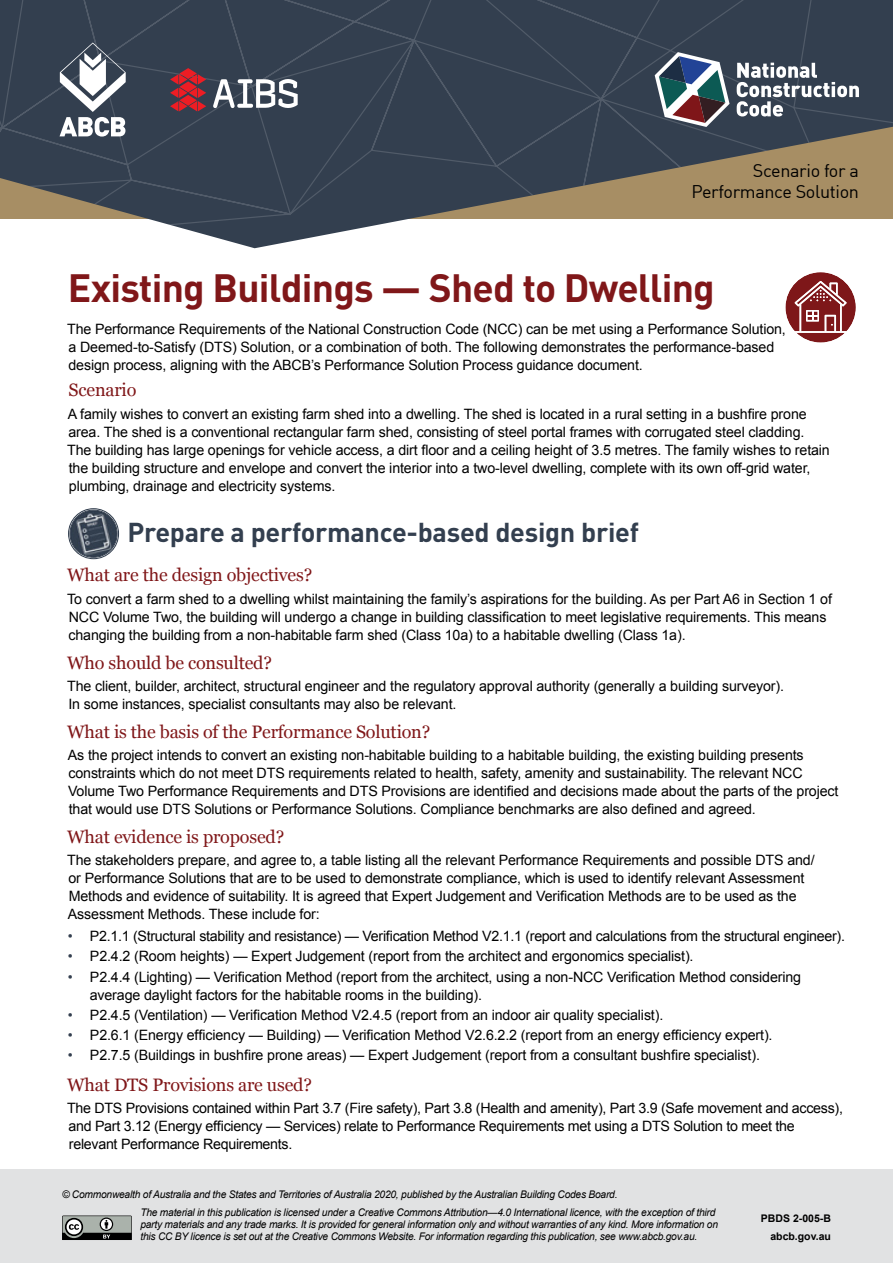
<style>
.page{position:relative;width:893px;height:1263px;background:#fff}
.page>*{position:absolute;margin:0;border:0;box-sizing:border-box;transform-origin:0 0}
.t1{font:700 39px "DIN Pro";letter-spacing:-.02em;color:#801719}
.Heading_1{font:700 27px "DIN Pro";letter-spacing:-.01em;color:#333f4f}
.Heading_2{font:18px "Georgia";letter-spacing:-.01em;color:#801719}
.t2{font:18px/21px "DIN";letter-spacing:-.02em;color:#000;text-align:right}
.List_Paragraph{font:14.25px/18px "Arial";letter-spacing:-.01em;color:#000}
.Text{font:italic 10.5px/12px "Arial";letter-spacing:-.02em;color:#000}
.Text-2{font:700 10.5px "Arial";color:#000}
.s1{color:#333f4f}
</style>
<div class="page">
<svg style="left:0;top:0;width:893px;height:248px;background:#595f65"></svg>
<svg style="left:655px;top:52px;width:74px;height:75px"></svg>
<svg style="left:737px;top:63px;width:122px;height:53px"></svg>
<svg style="left:60px;top:43px;width:66px;height:94px"></svg>
<img style="left:70px;top:510px;width:47px;height:47px;border-radius:23px">
<div style="left:68px;top:508px;width:51px;height:51px;border:1px solid #333f4f;border-radius:50%"></div>
<div style="left:70px;top:510px;width:47px;height:47px;border:1px solid #333f4f;border-radius:50%"></div>
<svg style="left:213px;top:79px;width:85px;height:29px"></svg>
<svg style="left:170px;top:68px;width:36px;height:43px;background:#942d38"></svg>
<svg style="left:785px;top:272px;width:71px;height:71px"></svg>
<div style="left:0;top:1169px;width:893px;height:94px;background:#e1e2e3"></div>
<svg style="left:62px;top:1215px;width:70px;height:25px;background:#757975"></svg>
<p class="t2" style="left:691px;top:160px;width:169px">Scenario for a<br>Performance Solution</p>
<h1 class="t1" style="left:68px;top:261px;width:648px">Existing Buildings — Shed to Dwelling</h1>
<p class="List_Paragraph" style="left:67px;top:320px;width:720px">The Performance Requirements of the National Construction Code (NCC) can be met using a Performance Solution, a Deemed-to-Satisfy (DTS) Solution, or a combination of both. The following demonstrates the performance-based design process, aligning with the ABCB’s Performance Solution Process guidance document.</p>
<p class="Heading_2" style="left:69px;top:377px;width:69px">Scenario</p>
<p class="List_Paragraph" style="left:67px;top:405px;width:764px">A family wishes to convert an existing farm shed into a dwelling. The shed is located in a rural setting in a bushfire prone area. The shed is a conventional rectangular farm shed, consisting of steel portal frames with corrugated steel cladding.<br>The building has large openings for vehicle access, a dirt floor and a ceiling height of 3.5 metres. The family wishes to retain the building structure and envelope and convert the interior into a two-level dwelling, complete with its own off-grid water, plumbing, drainage and electricity systems.</p>
<p class="Heading_1" style="left:128px;top:514px;width:513px">Prepare a performance-based design brief</p>
<p class="Heading_2" style="left:67px;top:562px;width:247px">What are the design objectives?</p>
<p class="List_Paragraph" style="left:67px;top:590px;width:766px">To convert a farm shed to a dwelling whilst maintaining the family’s aspirations for the building. As per Part A6 in Section 1 of<br>NCC Volume Two, the building will undergo a change in building classification to meet legislative requirements. This means changing the building from a non-habitable farm shed (Class 10a) to a habitable dwelling (Class 1a).</p>
<p class="Heading_2" style="left:67px;top:649px;width:206px">Who should be consulted?</p>
<p class="List_Paragraph" style="left:67px;top:677px;width:718px">The client, builder, architect, structural engineer and the regulatory approval authority (generally a building surveyor).<br>In some instances, specialist consultants may also be relevant.</p>
<p class="Heading_2" style="left:67px;top:718px;width:365px">What is the basis of the Performance Solution?</p>
<p class="List_Paragraph" style="left:68px;top:746px;width:772px">As the project intends to convert an existing non-habitable building to a habitable building, the existing building presents constraints which do not meet DTS requirements related to health, safety, amenity and sustainability. The relevant NCC Volume Two Performance Requirements and DTS Provisions are identified and decisions made about the parts of the project that would use DTS Solutions or Performance Solutions. Compliance benchmarks are also defined and agreed.</p>
<p class="Heading_2" style="left:67px;top:823px;width:219px">What evidence is proposed?</p>
<p class="List_Paragraph" style="left:67px;top:851px;width:749px">The stakeholders prepare, and agree to, a table listing all the relevant Performance Requirements and possible DTS and/ or Performance Solutions that are to be used to demonstrate compliance, which is used to identify relevant Assessment Methods and evidence of suitability. It is agreed that Expert Judgement and Verification Methods are to be used as the Assessment Methods. These include for:</p>
<p class="List_Paragraph" style="left:68px;top:927px;width:779px"><span class="s1">•</span> P2.1.1 (Structural stability and resistance) — Verification Method V2.1.1 (report and calculations from the structural engineer).</p>
<p class="List_Paragraph" style="left:68px;top:947px;width:627px"><span class="s1">•</span> P2.4.2 (Room heights) — Expert Judgement (report from the architect and ergonomics specialist).</p>
<p class="List_Paragraph" style="left:90px;top:968px;width:713px;text-indent:-22px"><span class="s1">•</span> P2.4.4 (Lighting) — Verification Method (report from the architect, using a non-NCC Verification Method considering average daylight factors for the habitable rooms in the building).</p>
<p class="List_Paragraph" style="left:68px;top:1006px;width:597px"><span class="s1">•</span> P2.4.5 (Ventilation) — Verification Method V2.4.5 (report from an indoor air quality specialist).</p>
<p class="List_Paragraph" style="left:68px;top:1026px;width:706px"><span class="s1">•</span> P2.6.1 (Energy efficiency — Building) — Verification Method V2.6.2.2 (report from an energy efficiency expert).</p>
<p class="List_Paragraph" style="left:68px;top:1046px;width:693px"><span class="s1">•</span> P2.7.5 (Buildings in bushfire prone areas) — Expert Judgement (report from a consultant bushfire specialist).</p>
<p class="Heading_2" style="left:67px;top:1071px;width:246px">What DTS Provisions are used?</p>
<p class="List_Paragraph" style="left:67px;top:1099px;width:777px">The DTS Provisions contained within Part 3.7 (Fire safety), Part 3.8 (Health and amenity), Part 3.9 (Safe movement and access), and Part 3.12 (Energy efficiency — Services) relate to Performance Requirements met using a DTS Solution to meet the relevant Performance Requirements.</p>
<p class="Text" style="left:62px;top:1188px;width:557px">© Commonwealth of Australia and the States and Territories of Australia 2020, published by the Australian Building Codes Board.</p>
<p class="Text" style="left:140px;top:1206px;width:579px">The material in this publication is licensed under a Creative Commons Attribution—4.0 International licence, with the exception of third party materials and any trade marks. It is provided for general information only and without warranties of any kind. More information on this CC BY licence is set out at the Creative Commons Website. For information regarding this publication, see www.abcb.gov.au.</p>
<p class="Text-2" style="left:761px;top:1212px;width:72px">PBDS 2-005-B</p>
<p class="Text-2" style="left:770px;top:1229px;width:62px">abcb.gov.au</p>
</div>
